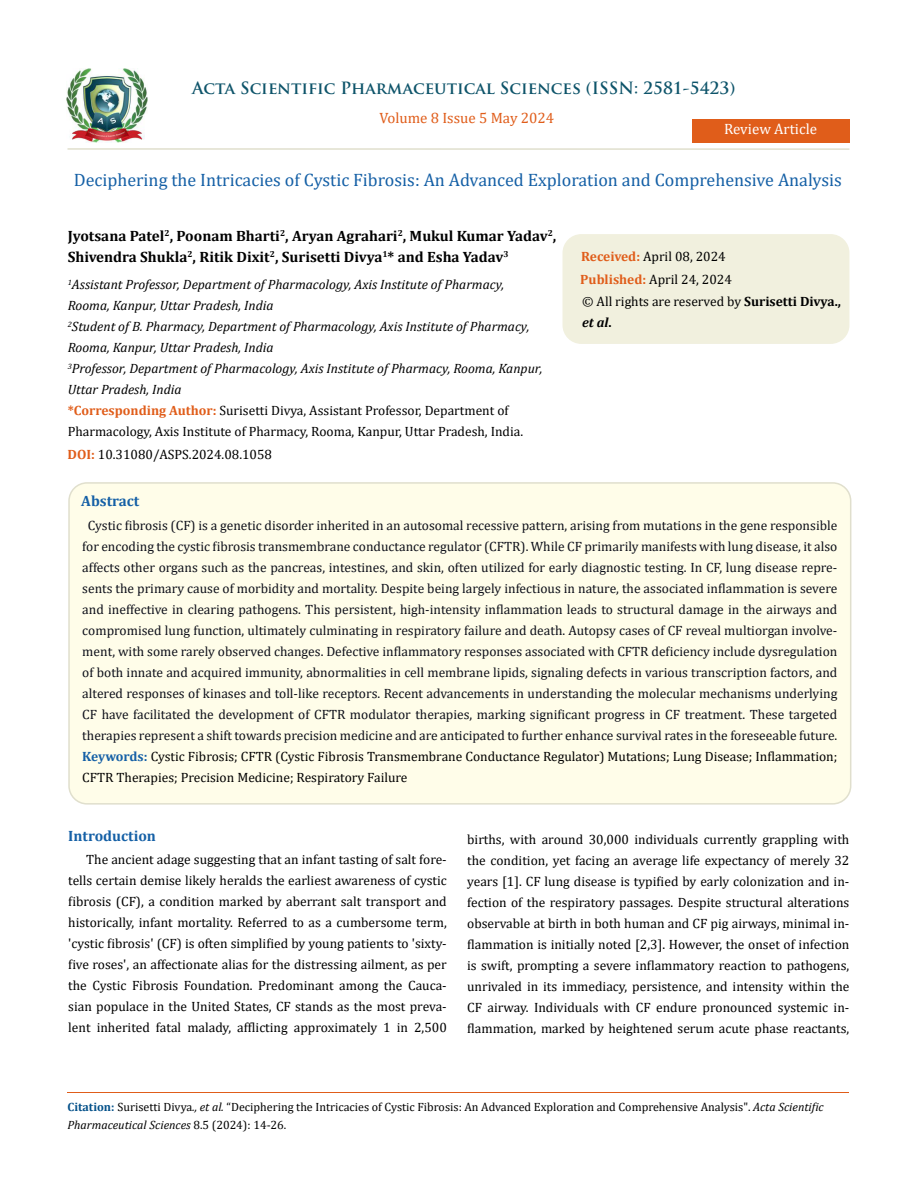
<style>
.page{position:relative;width:917px;height:1188px;background:#fff}
.page>*{position:absolute;margin:0;border:0;box-sizing:border-box;transform-origin:0 0}
.t1{font:18px "Cambria";color:#1560a6}
.t2{font:700 16.5px "Trajan Pro";color:#0e546a}
.t3{font:700 15px/21px "Cambria";color:#000}
.t4{font:15px "Cambria";color:#e05d1a}
.t5{font:700 15px "Cambria";color:#1560a6}
.t6{font:15px "Cambria";color:#fff}
.t7{font:13.5px/21px "Cambria";color:#0e101a;text-align:justify}
.t8{font:13.5px/21px "Cambria";color:#000}
.t9{font:italic 13.5px/21px "Cambria";color:#000}
.t10{font:12px/18px "Cambria";color:#000}
.s1{font-weight:700;font-style:normal;color:#e05d1a}
.s2{font-style:normal}
.s3{font-weight:700;color:#e05d1a}
.s4{font-weight:700}
.s5{font-weight:700;font-style:italic}
.s6{font-weight:700;color:#1560a6}
.s7{color:#000}
.s8{font-weight:700;color:#035089}
.s9{font-style:italic}
</style>
<div class="page">
<img style="left:67px;top:68px;width:80px;height:74px">
<div style="left:691px;top:119px;width:158px;height:23px;background:#e05d1a"></div>
<div style="left:563px;top:235px;width:285px;height:108px;background:#f1f0de;border-radius:18px"></div>
<div style="left:562px;top:234px;width:287px;height:110px;border:2px solid #f1f0de;border-radius:18px"></div>
<div style="left:69px;top:483px;width:781px;height:321px;background:#fffde9;border-radius:18px"></div>
<div style="left:68px;top:482px;width:783px;height:323px;border:2px solid #e0dfcd;border-radius:18px"></div>
<hr style="left:67px;top:1093px;width:782px;height:1px;background:#e05d1a">
<hr style="left:67px;top:148px;width:782px;height:2px;background:#e0dfcd">
<p class="t2" style="left:192px;top:77px;width:545px">Acta Scientific Pharmaceutical Sciences (ISSN: 2581-5423)</p>
<p class="t4" style="left:379px;top:109px;width:176px">Volume 8 Issue 5 May 2024</p>
<p class="t6" style="left:724px;top:120px;width:94px">Review Article</p>
<h1 class="t1" style="left:74px;top:169px;width:769px">Deciphering the Intricacies of Cystic Fibrosis: An Advanced Exploration and Comprehensive Analysis</h1>
<p class="t3" style="left:68px;top:225px;width:490px">Jyotsana Patel<sup>2</sup>, Poonam Bharti<sup>2</sup>, Aryan Agrahari<sup>2</sup>, Mukul Kumar Yadav<sup>2</sup>,<br>Shivendra Shukla<sup>2</sup>, Ritik Dixit<sup>2</sup>, Surisetti Divya<sup>1</sup>* and Esha Yadav<sup>3</sup></p>
<p class="t9" style="left:68px;top:273px;width:476px"><sup>1</sup>Assistant Professor, Department of Pharmacology, Axis Institute of Pharmacy, Rooma, Kanpur, Uttar Pradesh, India<br><sup>2</sup>Student of B. Pharmacy, Department of Pharmacology, Axis Institute of Pharmacy, Rooma, Kanpur, Uttar Pradesh, India<br><sup>3</sup>Professor, Department of Pharmacology, Axis Institute of Pharmacy, Rooma, Kanpur, Uttar Pradesh, India<br><span class="s1">*Corresponding Author:</span> <span class="s2">Surisetti Divya, Assistant Professor, Department of Pharmacology, Axis Institute of Pharmacy, Rooma, Kanpur, Uttar Pradesh, India.</span></p>
<p class="t8" style="left:67px;top:444px;width:206px"><span class="s3">DOI:</span> 10.31080/ASPS.2024.08.1058</p>
<p class="t8" style="left:580px;top:245px;width:153px;line-height:23px"><span class="s3">Received:</span> April 08, 2024<br><span class="s3">Published:</span> April 24, 2024</p>
<p class="t8" style="left:582px;top:290px;width:260px">© All rights are reserved by <span class="s4">Surisetti Divya., </span><span class="s5">et al</span><span class="s4">.</span></p>
<p class="t5" style="left:81px;top:491px;width:60px">Abstract</p>
<p class="t7" style="left:82px;top:515px;width:756px;text-indent:5px">Cystic fibrosis (CF) is a genetic disorder inherited in an autosomal recessive pattern, arising from mutations in the gene responsible for encoding the cystic fibrosis transmembrane conductance regulator (CFTR). While CF primarily manifests with lung disease, it also affects other organs such as the pancreas, intestines, and skin, often utilized for early diagnostic testing. In CF, lung disease repre&shy;sents the primary cause of morbidity and mortality. Despite being largely infectious in nature, the associated inflammation is severe and ineffective in clearing pathogens. This persistent, high-intensity inflammation leads to structural damage in the airways and compromised lung function, ultimately culminating in respiratory failure and death. Autopsy cases of CF reveal multiorgan involve&shy;ment, with some rarely observed changes. Defective inflammatory responses associated with CFTR deficiency include dysregulation of both innate and acquired immunity, abnormalities in cell membrane lipids, signaling defects in various transcription factors, and altered responses of kinases and toll-like receptors. Recent advancements in understanding the molecular mechanisms underlying CF have facilitated the development of CFTR modulator therapies, marking significant progress in CF treatment. These targeted therapies represent a shift towards precision medicine and are anticipated to further enhance survival rates in the foreseeable future.<br><span class="s6">Keywords:</span> <span class="s7">Cystic Fibrosis; CFTR (Cystic Fibrosis Transmembrane Conductance Regulator) Mutations; Lung Disease; Inflammation; CFTR Therapies; Precision Medicine; Respiratory Failure</span></p>
<p class="t5" style="left:68px;top:826px;width:89px">Introduction</p>
<p class="t8" style="left:68px;top:849px;width:380px;text-align:justify;text-indent:18px">The ancient adage suggesting that an infant tasting of salt fore&shy;tells certain demise likely heralds the earliest awareness of cystic fibrosis (CF), a condition marked by aberrant salt transport and historically, infant mortality. Referred to as a cumbersome term, 'cystic fibrosis' (CF) is often simplified by young patients to 'sixty&shy;five roses', an affectionate alias for the distressing ailment, as per the Cystic Fibrosis Foundation. Predominant among the Cauca&shy;sian populace in the United States, CF stands as the most preva&shy;lent inherited fatal malady, afflicting approximately 1 in 2,500</p>
<p class="t8" style="left:467px;top:829px;width:384px;text-align:justify">births, with around 30,000 individuals currently grappling with the condition, yet facing an average life expectancy of merely 32 years [1]. CF lung disease is typified by early colonization and in&shy;fection of the respiratory passages. Despite structural alterations observable at birth in both human and CF pig airways, minimal in&shy;flammation is initially noted [2,3]. However, the onset of infection is swift, prompting a severe inflammatory reaction to pathogens, unrivaled in its immediacy, persistence, and intensity within the CF airway. Individuals with CF endure pronounced systemic in&shy;flammation, marked by heightened serum acute phase reactants,</p>
<p class="t10" style="left:68px;top:1098px;width:757px"><span class="s8">Citation:</span> Surisetti Divya<span class="s9">., et al.</span> “Deciphering the Intricacies of Cystic Fibrosis: An Advanced Exploration and Comprehensive Analysis". <span class="s9">Acta Scientific<br>Pharmaceutical Sciences</span> 8.5 (2024): 14-26.</p>
</div>
